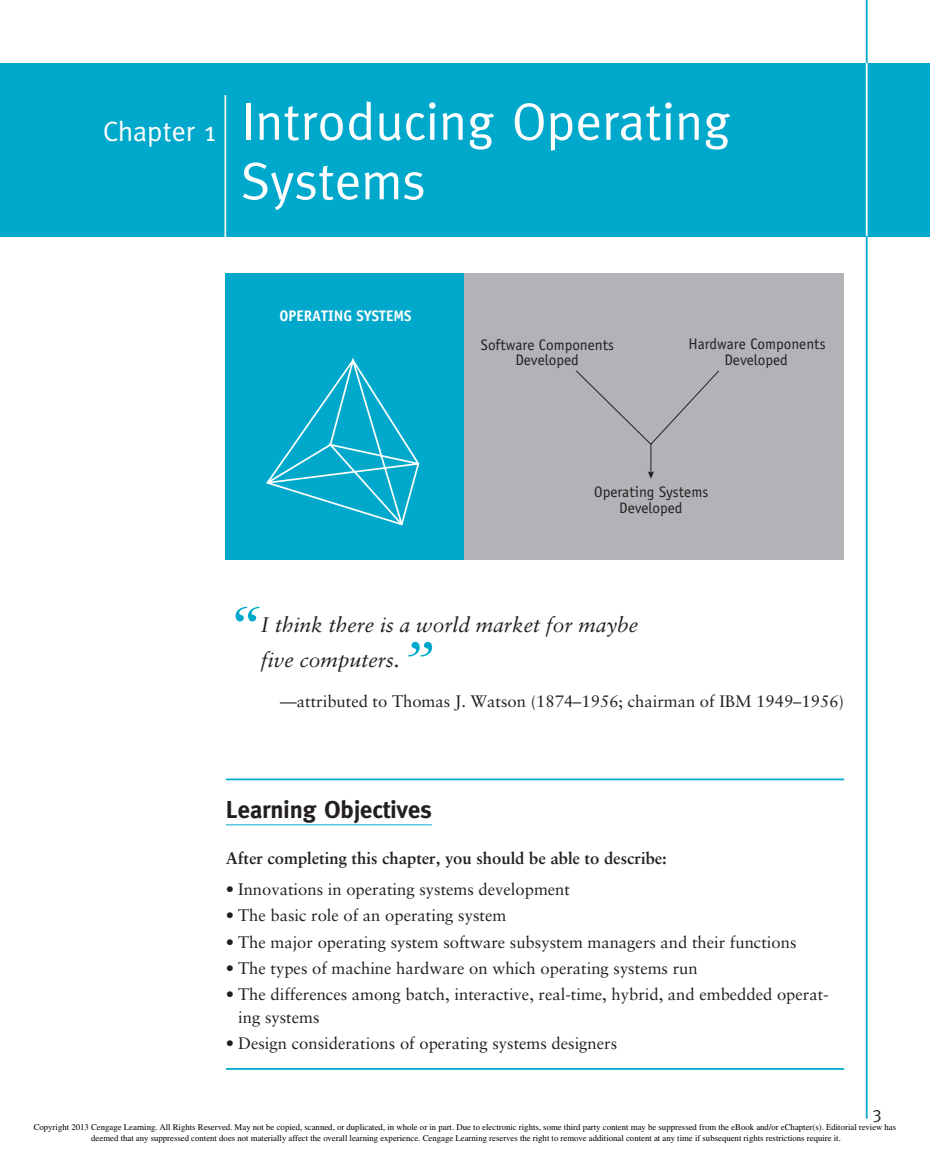
<style>
.page{position:relative;width:930px;height:1150px;background:#fff}
.page>*{position:absolute;margin:0;border:0;box-sizing:border-box;transform-origin:0 0}
.t1{font:italic 63px "Sabon";color:#00a9cc}
.t2{font:52.5px/59.5px "Meta";color:#fff}
.t3{font:700 24.5px "Meta";color:#231f20}
.t4{font:italic 21px/35px "Sabon";color:#231f20}
.t5{font:17.5px "Meta";color:#231f20}
.t6{font:16.62px/22.8px "Sabon";color:#231f20}
.t7{font:700 16.62px "Sabon";color:#231f20}
.t8{font:15.22px/15.2px "Officina Sans";color:#231f20;text-align:center}
.t9{font:700 15.22px "Officina Sans";color:#fff}
.t10{font:8.75px/10.5px "Times";color:#000;text-align:center}
.s1{font-size:28px}
</style>
<div class="page">
<div style="left:0;top:63px;width:929px;height:173px;background:#00a9cc"></div>
<hr style="left:224px;top:95px;width:2px;height:143px;background:#fff">
<hr style="left:865px;top:233px;width:2px;height:885px;background:#00a9cc">
<hr style="left:865px;top:0;width:2px;height:65px;background:#00a9cc">
<hr style="left:865px;top:63px;width:2px;height:173px;background:#fff">
<div style="left:225px;top:273px;width:239px;height:287px;background:#00a9cc"></div>
<hr style="left:226px;top:778px;width:618px;height:2px;background:#00a9cc">
<hr style="left:226px;top:824px;width:205px;height:1px;background:#00a9cc">
<hr style="left:226px;top:1068px;width:618px;height:2px;background:#00a9cc">
<div style="left:464px;top:273px;width:380px;height:287px;background:#b2b3b7"></div>
<svg style="left:576px;top:370px;width:143px;height:75px"></svg>
<hr style="left:650px;top:444px;width:1px;height:30px;background:#231f20">
<svg style="left:648px;top:471px;width:6px;height:8px"></svg>
<svg style="left:266px;top:357px;width:154px;height:169px"></svg>
<p class="t2" style="left:241px;top:95px;width:490px;text-indent:-138px"><span class="s1">Chapter 1</span> Introducing Operating<br>Systems</p>
<p class="t9" style="left:279px;top:310px;width:134px">OPERATING SYSTEMS</p>
<p class="t8" style="left:481px;top:339px;width:135px">Software Components<br>Developed</p>
<p class="t8" style="left:688px;top:338px;width:139px">Hardware Components<br>Developed</p>
<p class="t8" style="left:594px;top:486px;width:115px">Operating Systems<br>Developed</p>
<p class="t1" style="left:226px;top:603px;width:37px">“</p>
<p class="t4" style="left:261px;top:608px;width:378px">I think there is a world market for maybe five computers.</p>
<p class="t1" style="left:400px;top:638px;width:37px">”</p>
<p class="t6" style="left:280px;top:691px;width:565px">—attributed to Thomas J. Watson (1874–1956; chairman of IBM 1949–1956)</p>
<p class="t3" style="left:226px;top:800px;width:207px">Learning Objectives</p>
<p class="t7" style="left:226px;top:851px;width:442px">After completing this chapter, you should be able to describe:</p>
<p class="t6" style="left:226px;top:879px;width:345px">• Innovations in operating systems development</p>
<p class="t6" style="left:226px;top:905px;width:282px">• The basic role of an operating system</p>
<p class="t6" style="left:226px;top:932px;width:572px">• The major operating system software subsystem managers and their functions</p>
<p class="t6" style="left:226px;top:958px;width:473px">• The types of machine hardware on which operating systems run</p>
<p class="t6" style="left:238px;top:984px;width:592px;text-indent:-12px">• The differences among batch, interactive, real-time, hybrid, and embedded operat&shy;ing systems</p>
<p class="t6" style="left:226px;top:1033px;width:392px">• Design considerations of operating systems designers</p>
<p class="t5" style="left:872px;top:1105px;width:11px">3</p>
<p class="t10" style="left:34px;top:1122px;width:863px">Copyright 2013 Cengage Learning. All Rights Reserved. May not be copied, scanned, or duplicated, in whole or in part. Due to electronic rights, some third party content may be suppressed from the eBook and/or eChapter(s). Editorial review has deemed that any suppressed content does not materially affect the overall learning experience. Cengage Learning reserves the right to remove additional content at any time if subsequent rights restrictions require it.</p>
</div>
